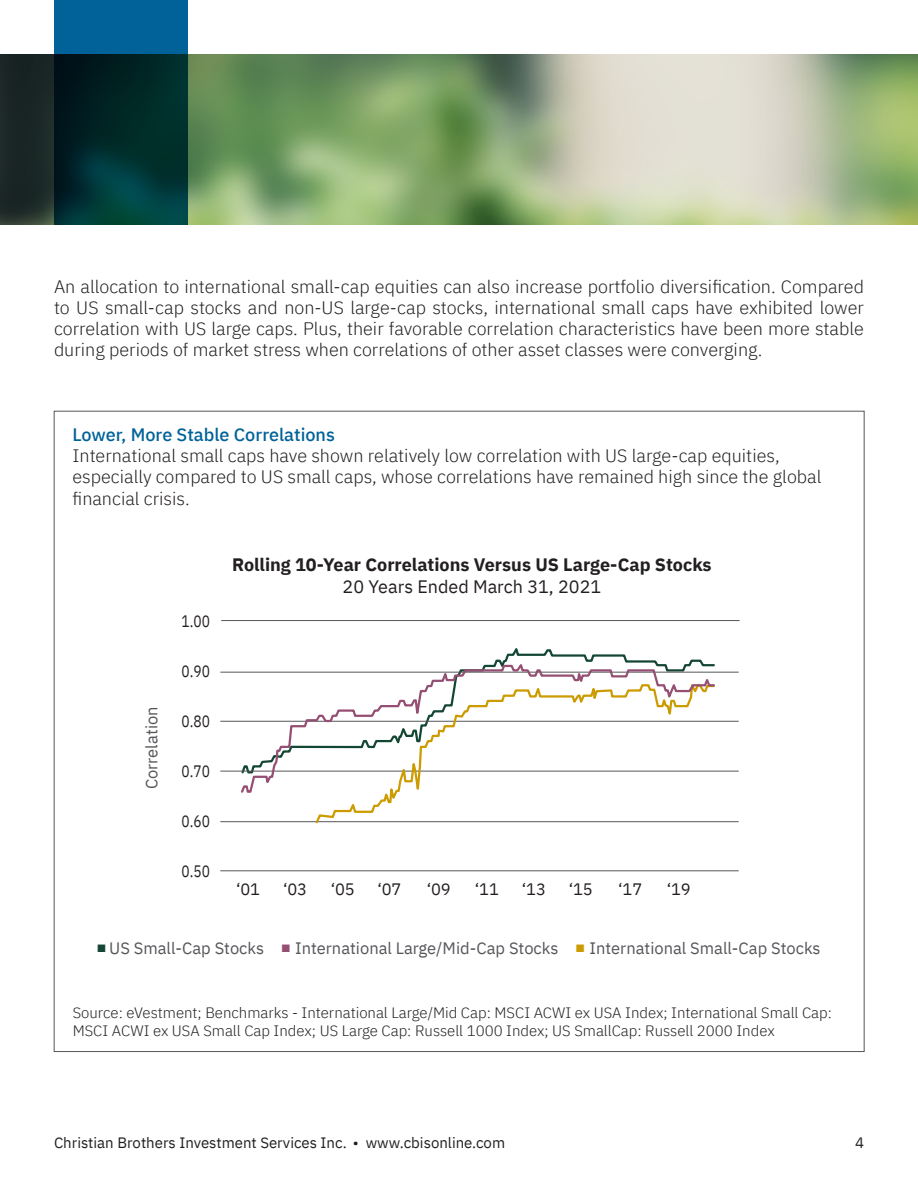
<style>
.page{position:relative;width:918px;height:1188px;background:#fff}
.page>*{position:absolute;margin:0;border:0;box-sizing:border-box;transform-origin:0 0}
.t1{font:300 18px/21px "IBM Plex Sans";color:#231f20;text-align:justify}
.t2{font:700 18px "IBM Plex Sans";color:#231f20}
.t3{font:500 18px "IBM Plex Sans";color:#006298}
.t4{font:18px "IBM Plex Sans";color:#231f20}
.t5{font:16.5px "IBM Plex Sans";color:#55565a}
.t6{font:16.5px "IBM Plex Sans";letter-spacing:-.01em;color:#231f20}
.t7{font:16.5px "IBM Plex Sans";letter-spacing:-.01em;color:#231f20;scale:.83 1}
.t8{font:300 15px/18px "IBM Plex Sans";color:#231f20}
.t9{font:15px "IBM Plex Sans";color:#231f20}
.s1{color:#fff}
.s2{color:#144733}
.s3{color:#944f73}
.s4{color:#cc9b00}
</style>
<div class="page">
<svg style="left:496px;top:648px;width:205px;height:12px"></svg>
<hr style="left:221px;top:620px;width:519px;height:1px;background:#55565a">
<hr style="left:220px;top:672px;width:519px;height:1px;background:#55565a">
<hr style="left:220px;top:721px;width:519px;height:1px;background:#55565a">
<hr style="left:220px;top:771px;width:519px;height:1px;background:#55565a">
<hr style="left:220px;top:821px;width:519px;height:1px;background:#55565a">
<hr style="left:220px;top:871px;width:519px;height:1px;background:#55565a">
<svg style="left:314px;top:795px;width:402px;height:29px"></svg>
<svg style="left:239px;top:660px;width:477px;height:135px"></svg>
<img style="left:0;top:54px;width:918px;height:171px">
<svg style="left:54px;top:0;width:134px;height:225px;background:#003946"></svg>
<p class="t1" style="left:54px;top:274px;width:812px">An allocation to international small-cap equities can also increase portfolio diversification. Compared to US small-cap stocks and non-US large-cap stocks, international small caps have exhibited lower correlation with US large caps. Plus, their favorable correlation characteristics have been more stable during periods of market stress when correlations of other asset classes were converging.</p>
<p class="t3" style="left:73px;top:427px;width:264px">Lower, More Stable Correlations</p>
<p class="t1" style="left:73px;top:444px;width:750px;text-align:left">International small caps have shown relatively low correlation with US large-cap equities, especially compared to US small caps, whose correlations have remained high since the global financial crisis.</p>
<p class="t5" style="left:145px;top:789px;width:84px;rotate:-90deg">Correlation</p>
<p class="t7" style="left:181px;top:614px;width:36px">1.00</p>
<p class="t7" style="left:181px;top:664px;width:36px">0.90</p>
<p class="t7" style="left:181px;top:714px;width:36px">0.80</p>
<p class="t7" style="left:181px;top:764px;width:36px">0.70</p>
<p class="t7" style="left:181px;top:814px;width:36px">0.60</p>
<p class="t7" style="left:181px;top:864px;width:36px">0.50</p>
<p class="t2" style="left:232px;top:557px;width:481px">Rolling 10-Year Correlations Versus US Large-Cap Stocks</p>
<p class="t4" style="left:343px;top:579px;width:260px">20 Years Ended March 31, 2021</p>
<p class="t6" style="left:236px;top:882px;width:408px">‘01 <span class="s1">‘</span> ‘03 <span class="s1">‘</span> ‘05 <span class="s1">‘</span> ‘07 <span class="s1">‘0</span>‘09 <span class="s1">‘</span> ‘11 <span class="s1">‘</span> ‘13 <span class="s1">‘</span> ‘15 <span class="s1">‘1’</span>‘17</p>
<p class="t6" style="left:667px;top:882px;width:25px">‘19</p>
<p class="t5" style="left:97px;top:941px;width:168px"><span class="s2">■</span> US Small-Cap Stocks</p>
<p class="t5" style="left:282px;top:941px;width:278px"><span class="s3">■</span> International Large/Mid-Cap Stocks</p>
<p class="t5" style="left:576px;top:941px;width:246px"><span class="s4">■</span> International Small-Cap Stocks</p>
<p class="t8" style="left:73px;top:1003px;width:761px">Source: eVestment; Benchmarks - International Large/Mid Cap: MSCI ACWI ex USA Index; International Small Cap:<br>MSCI ACWI ex USA Small Cap Index; US Large Cap: Russell 1000 Index; US SmallCap: Russell 2000 Index</p>
<p class="t9" style="left:54px;top:1136px;width:453px">Christian Brothers Investment Services Inc. • www.cbisonline.com</p>
<p class="t9" style="left:855px;top:1136px;width:10px">4</p>
</div>
